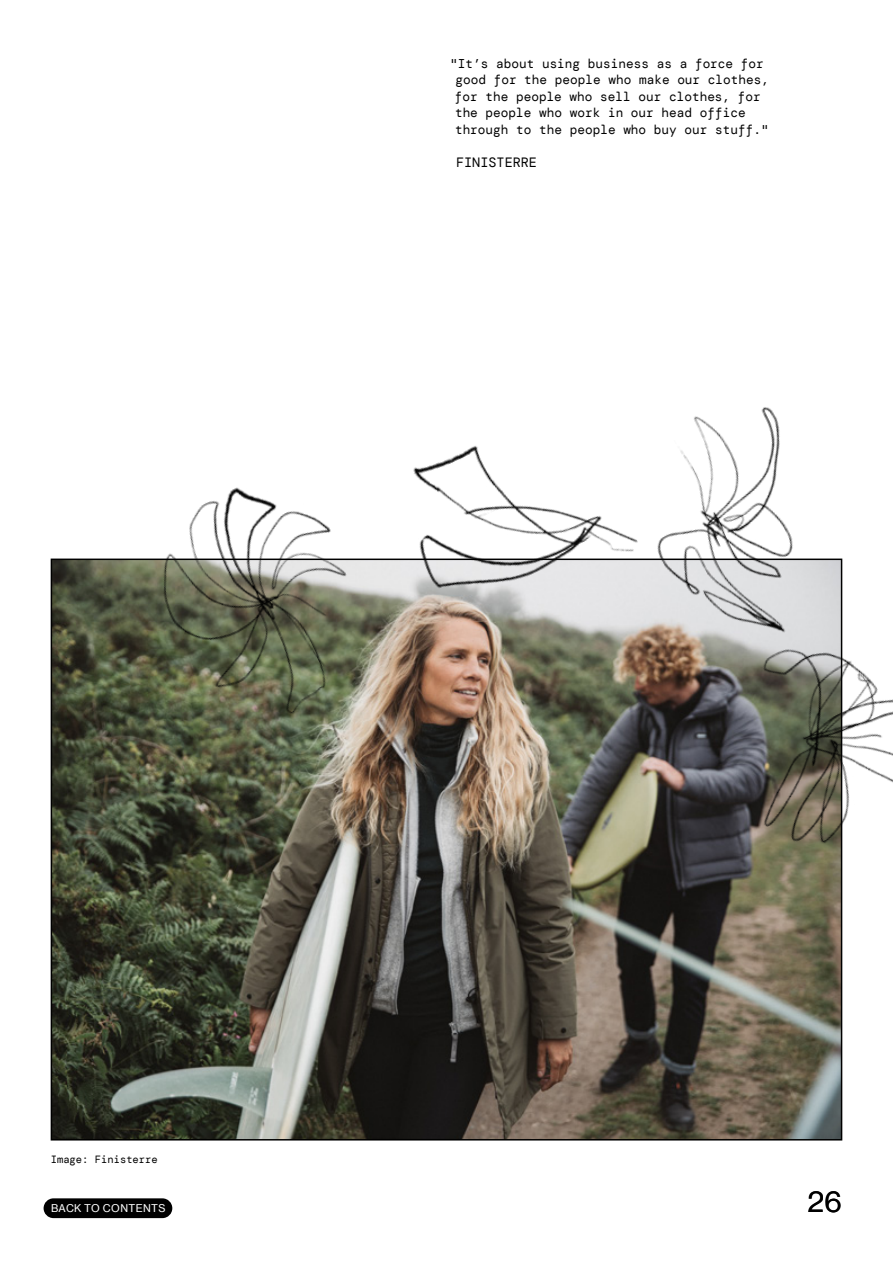
<style>
.page{position:relative;width:893px;height:1263px;background:#fff}
.page>*{position:absolute;margin:0;border:0;box-sizing:border-box;transform-origin:0 0}
.t1{font:28.5px "N Haas Grotesk DS Pro 55 Rg";color:#000}
.t2{font:13.5px "DM Mono";color:#000}
.t3{font:12.75px/16.5px "DM Mono";color:#000}
.t4{font:10.5px "DM Mono";color:#000}
.t5{font:10.5px "N Haas Grotesk TX Pro";letter-spacing:.035em;color:#fff}
</style>
<div class="page">
<img style="left:54px;top:561px;width:46px;height:576px">
<img style="left:100px;top:407px;width:793px;height:734px">
<div style="left:44px;top:1198px;width:128px;height:20px;background:#000;border-radius:10px"></div>
<p class="t3" style="left:455px;top:55px;width:316px;text-indent:-5px">"It’s about using business as a force for good for the people who make our clothes, for the people who sell our clothes, for the people who work in our head office through to the people who buy our stuff."</p>
<p class="t2" style="left:456px;top:153px;width:82px">FINISTERRE</p>
<p class="t4" style="left:51px;top:1152px;width:109px">Image: Finisterre</p>
<p class="t5" style="left:51px;top:1202px;width:116px">BACK TO CONTENTS</p>
<h1 class="t1" style="left:808px;top:1186px;width:35px">26</h1>
</div>
